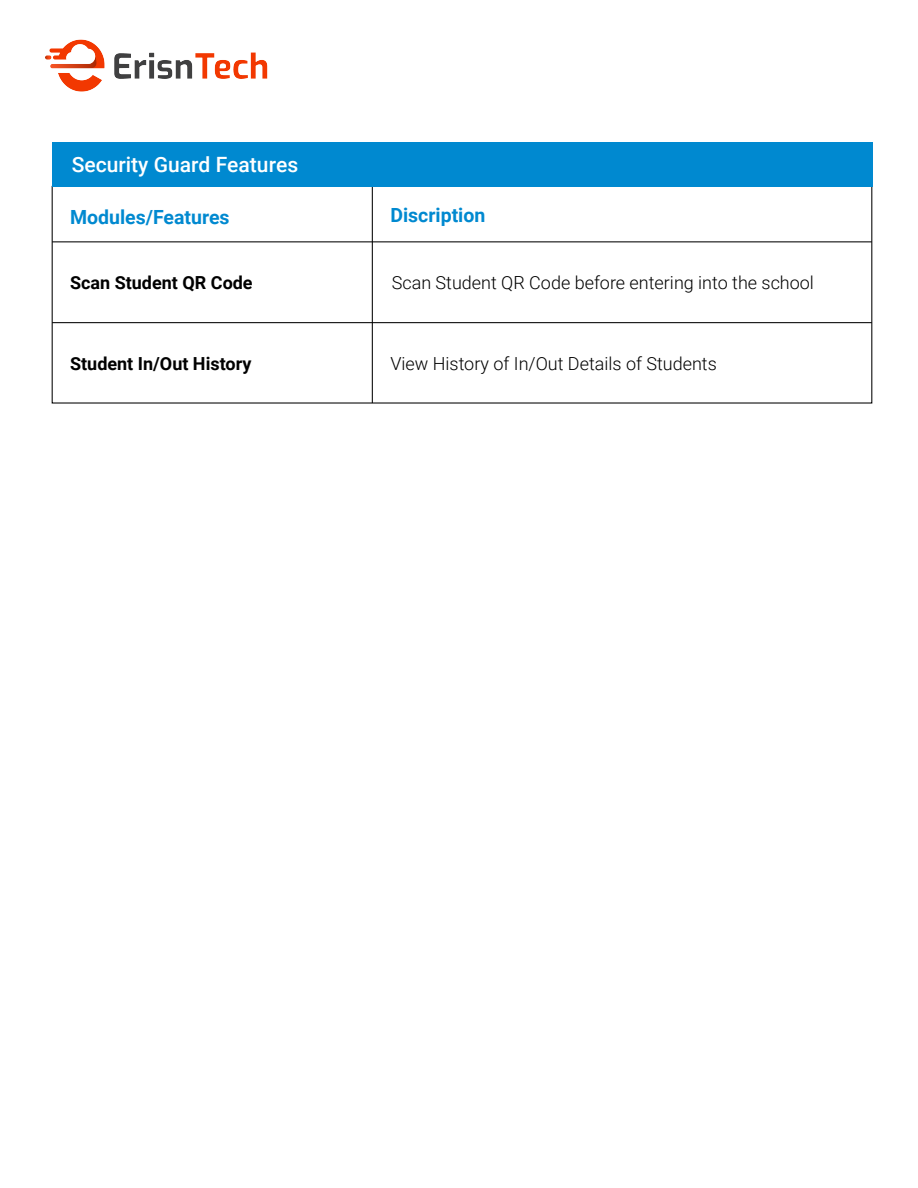
<style>
.page{position:relative;width:918px;height:1188px;background:#fff}
.page>*{position:absolute;margin:0;border:0;box-sizing:border-box;transform-origin:0 0}
.t1{font:500 21px "Roboto";color:#fff}
.t2{font:700 19.5px "Roboto";color:#0089d0}
.t3{font:300 18px "Roboto";color:#000}
.t4{font:700 18px "Roboto";color:#000}
</style>
<div class="page">
<hr style="left:52px;top:241px;width:820px;height:1px;background:#000">
<hr style="left:372px;top:186px;width:1px;height:217px;background:#000">
<hr style="left:52px;top:322px;width:820px;height:1px;background:#000">
<div style="left:52px;top:143px;width:820px;height:44px;background:#0089d0"></div>
<img style="left:45px;top:39px;width:223px;height:53px">
<p class="t1" style="left:72px;top:150px;width:228px">Security Guard Features</p>
<p class="t2" style="left:70px;top:203px;width:161px">Modules/Features</p>
<p class="t2" style="left:390px;top:202px;width:96px">Discription</p>
<p class="t4" style="left:70px;top:270px;width:184px">Scan Student QR Code</p>
<p class="t3" style="left:392px;top:270px;width:424px">Scan Student QR Code before entering into the school</p>
<p class="t4" style="left:70px;top:351px;width:183px">Student In/Out History</p>
<p class="t3" style="left:390px;top:351px;width:328px">View History of In/Out Details of Students</p>
</div>
